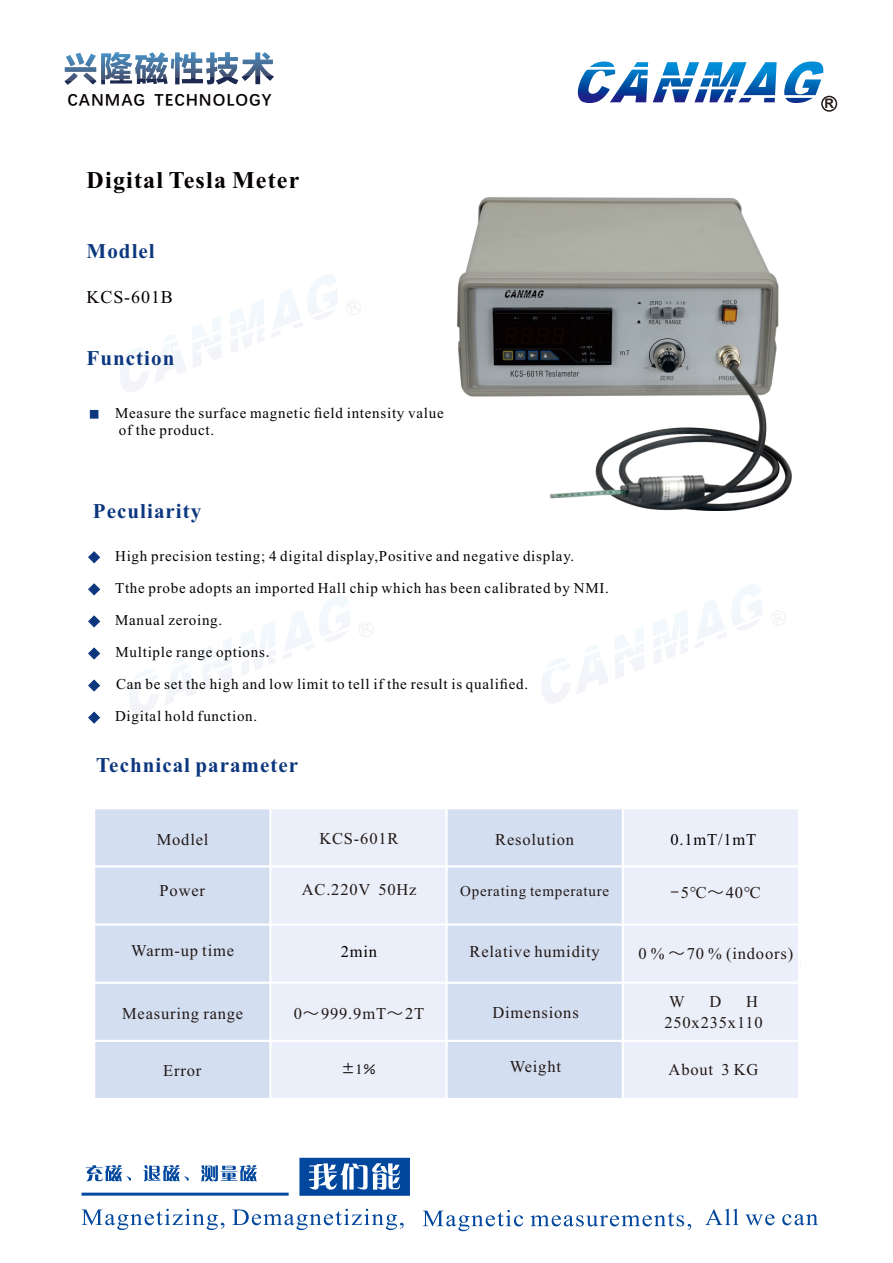
<style>
.page{position:relative;width:893px;height:1263px;background:#fff}
.page>*{position:absolute;margin:0;border:0;box-sizing:border-box;transform-origin:0 0}
.t1{font:700 24px "Times New Roman";letter-spacing:.05em;color:#060101}
.t2{font:700 21px "Times New Roman";letter-spacing:.05em;color:#0c377f}
.t3{font:18px "Times New Roman";letter-spacing:.05em;color:#060101}
.t4{font:700 16.8px "Deng Xian";letter-spacing:.055em;color:#060101}
.t5{font:16.5px/21.8px "Times New Roman";letter-spacing:.05em;color:#231916;text-align:right}
.t6{font:16.5px "Times New Roman";letter-spacing:.05em;color:#060101}
.t7{font:15px/32.1px "Times New Roman";letter-spacing:.05em;color:#060101}
.t8{font:15px "Times New Roman";letter-spacing:.05em;color:#231916}
.t9{font:14.25px "Sim Hei";color:#060101}
.t10{font:700 13.2px "Arial";color:#231916}
.s1{font-family:"Sim Sun"}
.s2{font-family:"Sim Hei"}
.s3{font-family:"Times New Roman"}
</style>
<div class="page">
<svg style="left:577px;top:62px;width:249px;height:44px"></svg>
<div style="left:821px;top:96px;width:16px;height:16px;border:1px solid #231916;border-radius:50%"></div>
<svg style="left:64px;top:52px;width:210px;height:33px"></svg>
<svg style="left:86px;top:1165px;width:171px;height:16px"></svg>
<svg style="left:299px;top:1158px;width:111px;height:38px"></svg>
<svg style="left:82px;top:1209px;width:322px;height:21px"></svg>
<svg style="left:423px;top:1210px;width:268px;height:21px"></svg>
<svg style="left:705px;top:1209px;width:113px;height:16px"></svg>
<hr style="left:82px;top:1192px;width:207px;height:3px;background:#00489d">
<svg style="left:120px;top:274px;width:241px;height:118px"></svg>
<svg style="left:129px;top:595px;width:221px;height:120px"></svg>
<svg style="left:359px;top:622px;width:14px;height:14px"></svg>
<svg style="left:542px;top:584px;width:243px;height:119px"></svg>
<svg style="left:89px;top:410px;width:10px;height:9px"></svg>
<svg style="left:88px;top:551px;width:13px;height:13px"></svg>
<svg style="left:88px;top:583px;width:13px;height:13px"></svg>
<svg style="left:88px;top:615px;width:13px;height:13px"></svg>
<svg style="left:88px;top:647px;width:13px;height:13px"></svg>
<svg style="left:88px;top:679px;width:13px;height:13px"></svg>
<svg style="left:88px;top:711px;width:13px;height:13px"></svg>
<img style="left:457px;top:197px;width:334px;height:314px">
<div style="left:94px;top:808px;width:176px;height:58px;background:#d3def1"></div>
<div style="left:270px;top:808px;width:177px;height:58px;background:#ebeff9"></div>
<div style="left:447px;top:808px;width:176px;height:58px;background:#d3def1"></div>
<div style="left:623px;top:808px;width:176px;height:58px;background:#ebeff9"></div>
<div style="left:94px;top:866px;width:176px;height:58px;background:#d3def1"></div>
<div style="left:270px;top:866px;width:177px;height:58px;background:#ebeff9"></div>
<div style="left:447px;top:866px;width:176px;height:58px;background:#d3def1"></div>
<div style="left:623px;top:866px;width:176px;height:58px;background:#ebeff9"></div>
<div style="left:94px;top:924px;width:176px;height:59px;background:#d3def1"></div>
<div style="left:270px;top:924px;width:177px;height:59px;background:#ebeff9"></div>
<div style="left:447px;top:924px;width:176px;height:59px;background:#d3def1"></div>
<div style="left:623px;top:924px;width:176px;height:59px;background:#ebeff9"></div>
<div style="left:94px;top:983px;width:176px;height:58px;background:#d3def1"></div>
<div style="left:270px;top:983px;width:177px;height:58px;background:#ebeff9"></div>
<div style="left:447px;top:983px;width:176px;height:58px;background:#d3def1"></div>
<div style="left:623px;top:983px;width:176px;height:58px;background:#ebeff9"></div>
<div style="left:94px;top:1041px;width:176px;height:58px;background:#d3def1"></div>
<div style="left:270px;top:1041px;width:177px;height:58px;background:#ebeff9"></div>
<div style="left:447px;top:1041px;width:176px;height:58px;background:#d3def1"></div>
<div style="left:623px;top:1041px;width:176px;height:58px;background:#ebeff9"></div>
<hr style="left:93px;top:807px;width:2px;height:293px;background:#fff">
<hr style="left:269px;top:807px;width:2px;height:293px;background:#fff">
<hr style="left:446px;top:807px;width:2px;height:293px;background:#fff">
<hr style="left:622px;top:807px;width:2px;height:293px;background:#fff">
<hr style="left:798px;top:807px;width:2px;height:293px;background:#fff">
<hr style="left:93px;top:1098px;width:707px;height:2px;background:#fff">
<hr style="left:93px;top:1040px;width:707px;height:2px;background:#fff">
<hr style="left:93px;top:982px;width:707px;height:2px;background:#fff">
<hr style="left:93px;top:923px;width:707px;height:3px;background:#fff">
<hr style="left:93px;top:865px;width:707px;height:2px;background:#fff">
<hr style="left:93px;top:807px;width:707px;height:2px;background:#fff">
<svg style="left:141px;top:865px;width:245px;height:122px"></svg>
<p class="t4" style="left:68px;top:91px;width:205px">CANMAG TECHNOLOGY</p>
<p class="t10" style="left:825px;top:99px;width:11px">R</p>
<h1 class="t1" style="left:87px;top:172px;width:214px">Digital Tesla Meter</h1>
<h2 class="t2" style="left:87px;top:243px;width:70px">Modlel</h2>
<p class="t3" style="left:87px;top:290px;width:88px">KCS-601B</p>
<h2 class="t2" style="left:87px;top:351px;width:89px">Function</h2>
<p class="t7" style="left:115px;top:406px;width:330px;line-height:16.6px">Measure the surface magnetic field intensity value of the product.</p>
<h2 class="t2" style="left:93px;top:504px;width:110px">Peculiarity</h2>
<p class="t7" style="left:115px;top:541px;width:495px">High precision testing; 4 digital display,Positive and negative display.<br>Tthe probe adopts an imported Hall chip which has been calibrated by NMI.<br>Manual zeroing.</p>
<p class="t7" style="left:116px;top:637px;width:159px">Multiple range options<span class="s1">.</span></p>
<p class="t7" style="left:115px;top:669px;width:415px">Can be set the high and low limit to tell if the result is qualified.<br>Digital hold function.</p>
<h2 class="t2" style="left:96px;top:758px;width:204px">Technical parameter</h2>
<p class="t5" style="left:157px;top:830px;width:53px">Modlel</p>
<p class="t5" style="left:160px;top:881px;width:47px">Power</p>
<p class="t5" style="left:319px;top:829px;width:81px">KCS-601R</p>
<p class="t5" style="left:302px;top:880px;width:116px">AC.220V 50Hz</p>
<p class="t5" style="left:495px;top:830px;width:80px">Resolution</p>
<p class="t6" style="left:670px;top:833px;width:87px">0.1mT/1mT</p>
<p class="t8" style="left:460px;top:885px;width:150px">Operating temperature</p>
<p class="t5" style="left:671px;top:883px;width:91px"><span class="s2">-</span>5℃<span class="s2">～</span>40℃</p>
<p class="t5" style="left:131px;top:941px;width:104px">Warm-up time</p>
<p class="t6" style="left:341px;top:946px;width:38px">2min</p>
<p class="t5" style="left:470px;top:942px;width:132px">Relative humidity</p>
<p class="t5" style="left:638px;top:944px;width:156px">0 % <span class="s2">～</span>70 % (indoors)</p>
<p class="t5" style="left:122px;top:1004px;width:123px">Measuring range</p>
<p class="t5" style="left:294px;top:1004px;width:132px">0<span class="s2">～</span>999.9mT<span class="s2">～</span>2T</p>
<p class="t5" style="left:492px;top:1003px;width:88px">Dimensions</p>
<p class="t5" style="left:664px;top:992px;width:100px">H<br>250x235x110</p>
<p class="t5" style="left:669px;top:992px;width:17px">W</p>
<p class="t5" style="left:709px;top:992px;width:13px">D</p>
<p class="t5" style="left:163px;top:1061px;width:40px">Error</p>
<p class="t9" style="left:341px;top:1062px;width:37px">±<span class="s3">1</span>％</p>
<p class="t5" style="left:510px;top:1057px;width:53px">Weight</p>
<p class="t5" style="left:669px;top:1060px;width:91px">About 3 KG</p>
</div>
